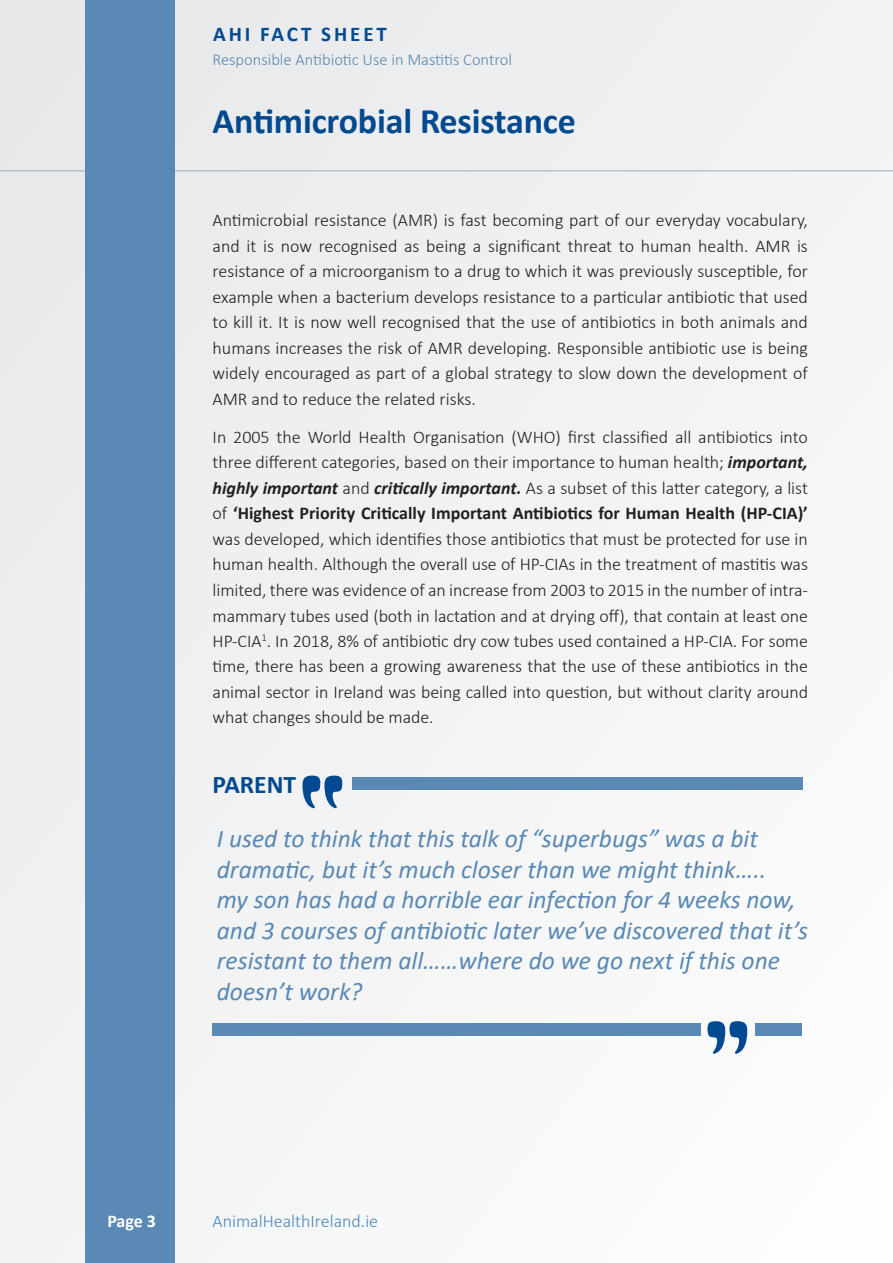
<style>
.page{position:relative;width:893px;height:1263px;background:#f2f3f4}
.page>*{position:absolute;margin:0;border:0;box-sizing:border-box;transform-origin:0 0}
.t1{font:166.5px "Aladin";color:#014990}
.t2{font:700 36px "Calibri";letter-spacing:-.005em;color:#014990}
.t3{font:italic 25.5px/30.6px "Calibri";color:#5989b4}
.t4{font:700 25.5px "Calibri";color:#014990}
.t5{font:700 21px "Calibri";letter-spacing:.14em;color:#014990}
.t6{font:300 18px/25.5px "Calibri";letter-spacing:-.005em;color:#231f20;text-align:justify}
.t7{font:300 18px "Calibri";color:#4a89be}
.t8{font:700 18px "Calibri";color:#fff}
.t9{font:300 16.5px "Calibri";color:#5989b4}
.s1{font-weight:700;font-style:italic}
.s2{font-weight:700}
</style>
<div class="page">
<div style="left:85px;top:0;width:89px;height:1263px;background:#5989b4"></div>
<div style="left:352px;top:777px;width:450px;height:12px;background:#5989b4"></div>
<div style="left:213px;top:1023px;width:488px;height:12px;background:#5989b4"></div>
<div style="left:756px;top:1023px;width:46px;height:12px;background:#5989b4"></div>
<hr style="left:0;top:170px;width:893px;height:1px;background:#5989b4">
<p class="t5" style="left:213px;top:20px;width:176px">AHI FACT SHEET</p>
<p class="t9" style="left:213px;top:49px;width:301px">Responsible Antibiotic Use in Mastitis Control</p>
<h2 class="t2" style="left:213px;top:95px;width:365px">Antimicrobial Resistance</h2>
<p class="t6" style="left:213px;top:207px;width:597px">Antimicrobial resistance (AMR) is fast becoming part of our everyday vocabulary, and it is now recognised as being a significant threat to human health. AMR is resistance of a microorganism to a drug to which it was previously susceptible, for example when a bacterium develops resistance to a particular antibiotic that used to kill it. It is now well recognised that the use of antibiotics in both animals and humans increases the risk of AMR developing. Responsible antibiotic use is being widely encouraged as part of a global strategy to slow down the development of AMR and to reduce the related risks.</p>
<p class="t6" style="left:213px;top:424px;width:597px">In 2005 the World Health Organisation (WHO) first classified all antibiotics into three different categories, based on their importance to human health; <span class="s1">important, highly important</span> and <span class="s1">critically important.</span> As a subset of this latter category, a list of <span class="s2">‘Highest Priority Critically Important Antibiotics for Human Health (HP-CIA)’ </span>was developed, which identifies those antibiotics that must be protected for use in human health. Although the overall use of HP-CIAs in the treatment of mastitis was limited, there was evidence of an increase from 2003 to 2015 in the number of intra&shy;mammary tubes used (both in lactation and at drying off), that contain at least one HP-CIA<sup>1</sup>. In 2018, 8% of antibiotic dry cow tubes used contained a HP-CIA. For some time, there has been a growing awareness that the use of these antibiotics in the animal sector in Ireland was being called into question, but without clarity around what changes should be made.</p>
<h1 class="t1" style="left:296px;top:743px;width:51px">“</h1>
<h3 class="t4" style="left:213px;top:766px;width:85px">PARENT</h3>
<p class="t3" style="left:217px;top:822px;width:593px">I used to think that this talk of “superbugs” was a bit dramatic, but it’s much closer than we might think…..<br>my son has had a horrible ear infection for 4 weeks now, and 3 courses of antibiotic later we’ve discovered that it’s resistant to them all……where do we go next if this one doesn’t work?</p>
<h1 class="t1" style="left:704px;top:989px;width:49px">”</h1>
<p class="t8" style="left:107px;top:1208px;width:50px">Page 3</p>
<p class="t7" style="left:213px;top:1210px;width:167px">AnimalHealthIreland.ie</p>
</div>
